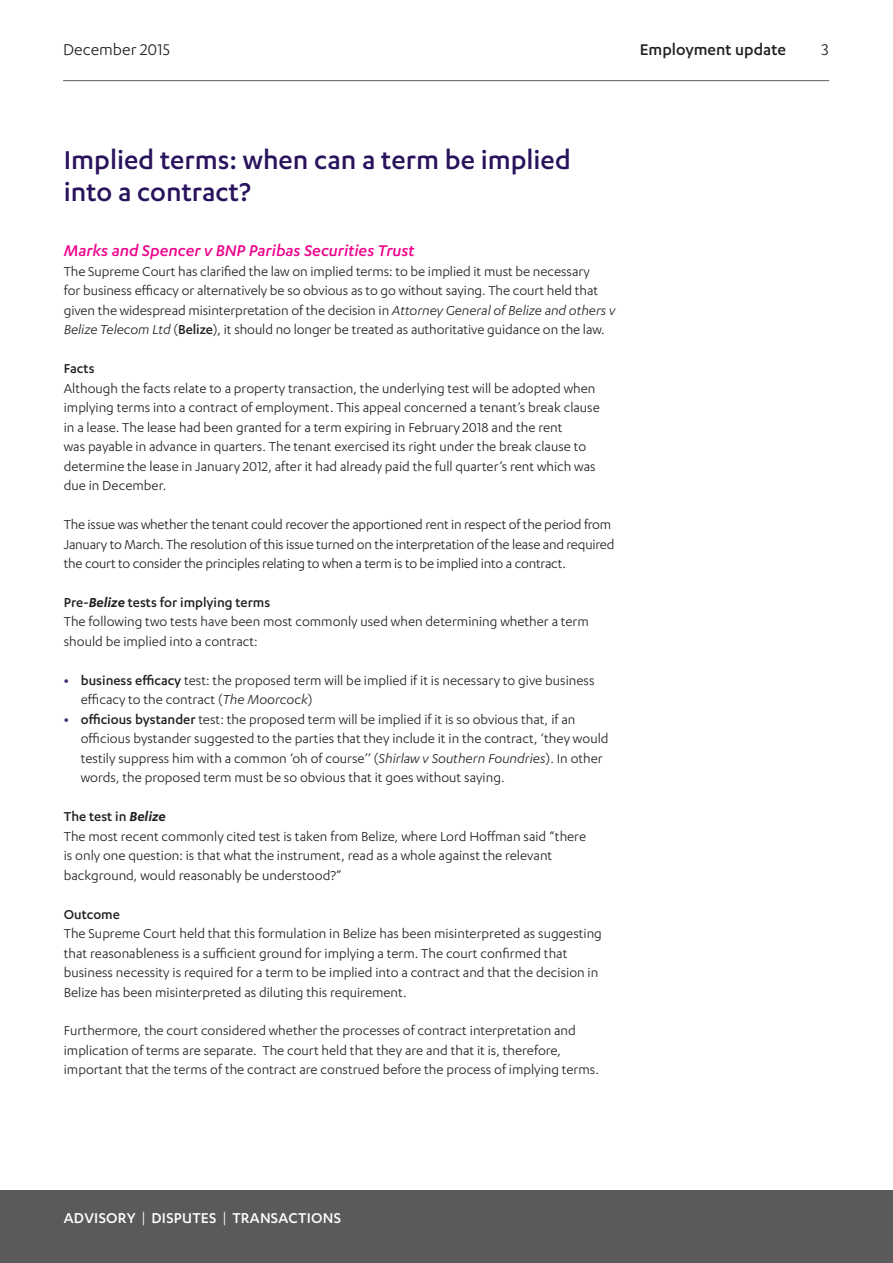
<style>
.page{position:relative;width:893px;height:1263px;background:#fff}
.page>*{position:absolute;margin:0;border:0;box-sizing:border-box;transform-origin:0 0}
.Heading_1{font:500 30px/31.5px "Karbon";color:#29135d}
.Heading_2__pink{font:italic 500 18px "Karbon";color:#ed028c}
.Page_header{font:500 18px "Karbon";color:#231f20}
.Page_header-2{font:18px "Karbon";color:#231f20}
.t1{font:500 16.5px "Karbon";letter-spacing:.015em;color:#fff}
.Body{font:15px/19.5px "Karbon";color:#231f20}
.Heading_3{font:500 15px "Karbon";color:#231f20}
.s1{font-style:italic}
.s2{font-weight:500}
.s3{font-weight:600;font-style:italic}
.s4{font-weight:700;color:#432a6f}
.s5{font-weight:400}
</style>
<div class="page">
<hr style="left:63px;top:80px;width:766px;height:1px;background:#5a5a5d">
<div style="left:0;top:1191px;width:893px;height:72px;background:#5a5a5d"></div>
<p class="Page_header-2" style="left:63px;top:39px;width:109px">December 2015</p>
<p class="Page_header" style="left:640px;top:39px;width:148px">Employment update</p>
<p class="Page_header-2" style="left:821px;top:39px;width:9px">3</p>
<p class="Heading_1" style="left:64px;top:143px;width:508px">Implied terms: when can a term be implied into a contract?</p>
<p class="Heading_2__pink" style="left:64px;top:241px;width:352px">Marks and Spencer v BNP Paribas Securities Trust</p>
<p class="Body" style="left:64px;top:261px;width:553px">The Supreme Court has clarified the law on implied terms: to be implied it must be necessary<br>for business efficacy or alternatively be so obvious as to go without saying. The court held that given the widespread misinterpretation of the decision in <span class="s1">Attorney General of Belize and others v Belize Telecom Ltd</span> (<span class="s2">Belize</span>), it should no longer be treated as authoritative guidance on the law.</p>
<p class="Heading_3" style="left:64px;top:360px;width:32px">Facts</p>
<p class="Body" style="left:64px;top:378px;width:537px">Although the facts relate to a property transaction, the underlying test will be adopted when implying terms into a contract of employment. This appeal concerned a tenant’s break clause in a lease. The lease had been granted for a term expiring in February 2018 and the rent<br>was payable in advance in quarters. The tenant exercised its right under the break clause to determine the lease in January 2012, after it had already paid the full quarter’s rent which was due in December.</p>
<p class="Body" style="left:64px;top:514px;width:552px">The issue was whether the tenant could recover the apportioned rent in respect of the period from<br>January to March. The resolution of this issue turned on the interpretation of the lease and required the court to consider the principles relating to when a term is to be implied into a contract.</p>
<p class="Heading_3" style="left:64px;top:594px;width:208px">Pre-<span class="s3">Belize</span> tests for implying terms</p>
<p class="Body" style="left:64px;top:612px;width:527px">The following two tests have been most commonly used when determining whether a term should be implied into a contract:</p>
<p class="Body" style="left:81px;top:670px;width:515px;text-indent:-17px"><span class="s4">•</span> <span class="s2">business efficacy</span> test: the proposed term will be implied if it is necessary to give business efficacy to the contract (<span class="s1">The Moorcock</span>)</p>
<p class="Body" style="left:81px;top:709px;width:529px;text-indent:-17px"><span class="s4">•</span> <span class="s2">officious bystander</span> test: the proposed term will be implied if it is so obvious that, if an officious bystander suggested to the parties that they include it in the contract, ‘they would testily suppress him with a common ‘oh of course’’ (<span class="s1">Shirlaw v Southern Foundries</span>). In other words, the proposed term must be so obvious that it goes without saying.</p>
<p class="Heading_3" style="left:64px;top:808px;width:103px">The test in <span class="s3">Belize</span></p>
<p class="Body" style="left:64px;top:826px;width:524px">The most recent commonly cited test is taken from Belize, where Lord Hoffman said “there is only one question: is that what the instrument, read as a whole against the relevant background, would reasonably be understood?”</p>
<p class="Heading_3" style="left:64px;top:905px;width:58px">Outcome</p>
<p class="Body" style="left:64px;top:923px;width:540px">The Supreme Court held that this formulation in Belize has been misinterpreted as suggesting that reasonableness is a sufficient ground for implying a term. The court confirmed that business necessity is required for a term to be implied into a contract and that the decision in Belize has been misinterpreted as diluting this requirement.</p>
<p class="Body" style="left:64px;top:1021px;width:537px">Furthermore, the court considered whether the processes of contract interpretation and implication of terms are separate. The court held that they are and that it is, therefore, important that the terms of the contract are construed before the process of implying terms.</p>
<p class="t1" style="left:64px;top:1208px;width:279px">ADVISORY <span class="s5">|</span> DISPUTES <span class="s5">|</span> TRANSACTIONS</p>
</div>
